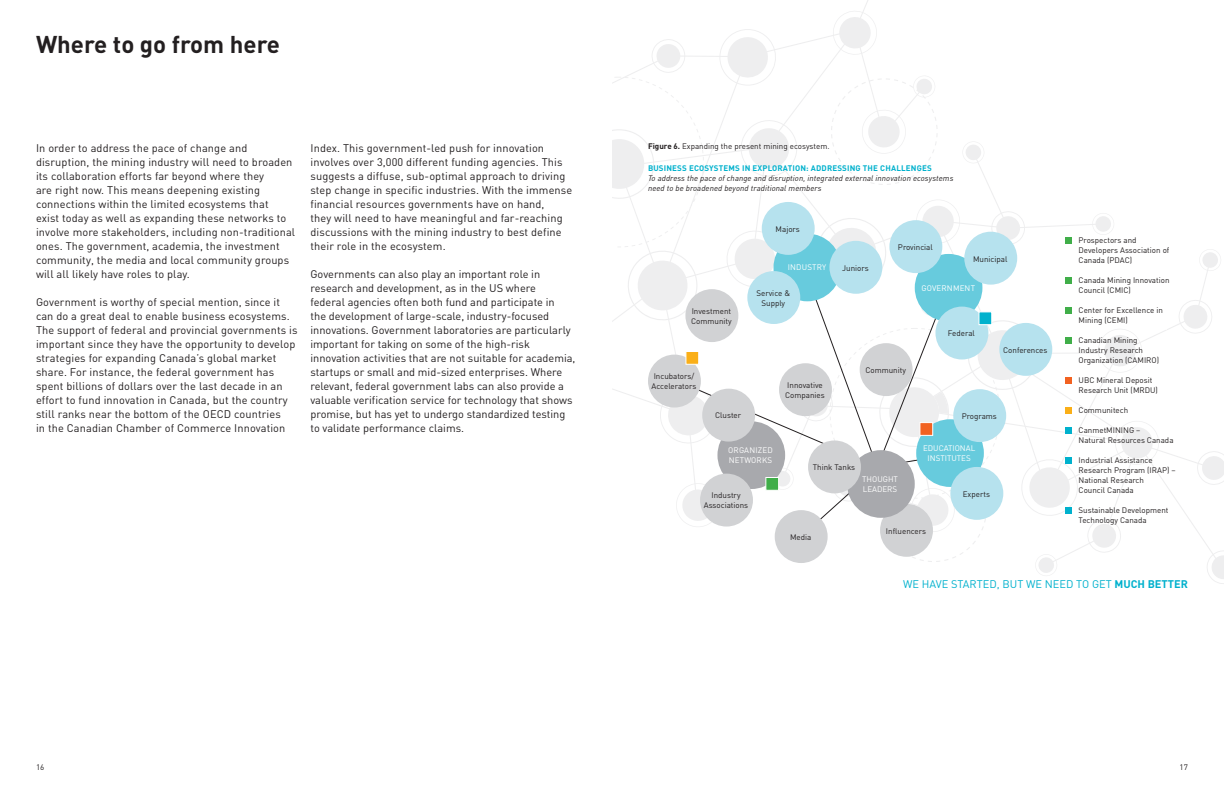
<style>
.page{position:relative;width:1224px;height:792px;background:#fff}
.page>*{position:absolute;margin:0;border:0;box-sizing:border-box;transform-origin:0 0}
._4_Section_Subhead{font:700 24px "DIN";color:#231f20}
._3_Body_Copy{font:11px/14px "DIN";letter-spacing:.01em;color:#231f20}
._3_Body_heading_Cap{font:11px "DIN";color:#00b1cd}
.Chart_Body_Copy{font:8px/10px "DIN";color:#231f20}
.Chart_Body_Copy-2{font:italic 8px/10px "DIN";letter-spacing:.01em;color:#231f20}
.Chart_Figure_Title{font:8px/10px "DIN";letter-spacing:.005em;color:#fff}
.Chart_Body_Copy-3{font:700 8px "DIN";letter-spacing:.02em;color:#00b1cd}
.Chart_Figure_Title-2{font:8px "DIN";color:#231f20}
.s1{font-weight:700}
</style>
<div class="page">
<svg style="left:612px;top:0;width:612px;height:584px"></svg>
<div style="left:1066px;top:237px;width:6px;height:7px;background:#40ae49"></div>
<div style="left:1066px;top:277px;width:6px;height:7px;background:#40ae49"></div>
<div style="left:1066px;top:307px;width:6px;height:7px;background:#40ae49"></div>
<div style="left:1066px;top:337px;width:6px;height:7px;background:#40ae49"></div>
<div style="left:1066px;top:377px;width:6px;height:7px;background:#f26221"></div>
<div style="left:1066px;top:407px;width:6px;height:7px;background:#faaf18"></div>
<div style="left:1066px;top:427px;width:6px;height:7px;background:#00b1cd"></div>
<div style="left:1066px;top:457px;width:6px;height:7px;background:#00b1cd"></div>
<div style="left:1066px;top:507px;width:6px;height:7px;background:#00b1cd"></div>
<svg style="left:652px;top:211px;width:348px;height:351px"></svg>
<div style="left:774px;top:234px;width:67px;height:67px;background:#67cbdd;border-radius:50%"></div>
<div style="left:860px;top:343px;width:53px;height:53px;background:#d1d2d4;border-radius:50%"></div>
<div style="left:880px;top:504px;width:53px;height:53px;background:#d1d2d4;border-radius:50%"></div>
<div style="left:775px;top:510px;width:53px;height:53px;background:#d1d2d4;border-radius:50%"></div>
<div style="left:685px;top:289px;width:53px;height:53px;background:#d1d2d4;border-radius:50%"></div>
<div style="left:648px;top:355px;width:53px;height:53px;background:#d1d2d4;border-radius:50%"></div>
<div style="left:779px;top:363px;width:53px;height:53px;background:#d1d2d4;border-radius:50%"></div>
<div style="left:717px;top:421px;width:68px;height:68px;background:#a8a9ad;border-radius:50%"></div>
<div style="left:847px;top:450px;width:68px;height:68px;background:#a8a9ad;border-radius:50%"></div>
<div style="left:916px;top:419px;width:68px;height:68px;background:#67cbdd;border-radius:50%"></div>
<div style="left:915px;top:254px;width:67px;height:68px;background:#67cbdd;border-radius:50%"></div>
<div style="left:889px;top:220px;width:53px;height:53px;background:#b6e2ee;border-radius:50%"></div>
<div style="left:964px;top:232px;width:53px;height:53px;background:#b6e2ee;border-radius:50%"></div>
<div style="left:936px;top:307px;width:52px;height:53px;background:#b6e2ee;border-radius:50%"></div>
<div style="left:762px;top:202px;width:53px;height:53px;background:#b6e2ee;border-radius:50%"></div>
<div style="left:747px;top:271px;width:53px;height:53px;background:#b6e2ee;border-radius:50%"></div>
<div style="left:829px;top:241px;width:53px;height:53px;background:#b6e2ee;border-radius:50%"></div>
<div style="left:999px;top:323px;width:53px;height:53px;background:#b6e2ee;border-radius:50%"></div>
<div style="left:953px;top:389px;width:53px;height:53px;background:#b6e2ee;border-radius:50%"></div>
<div style="left:950px;top:467px;width:53px;height:53px;background:#b6e2ee;border-radius:50%"></div>
<div style="left:808px;top:441px;width:53px;height:52px;background:#d1d2d4;border-radius:50%"></div>
<div style="left:700px;top:474px;width:53px;height:53px;background:#d1d2d4;border-radius:50%"></div>
<div style="left:702px;top:389px;width:53px;height:53px;background:#d1d2d4;border-radius:50%"></div>
<div style="left:685px;top:351px;width:14px;height:14px;background:#faaf18;border:1px solid #fff"></div>
<div style="left:765px;top:477px;width:14px;height:14px;background:#40ae49;border:1px solid #fff"></div>
<div style="left:919px;top:422px;width:14px;height:14px;background:#f26221;border:1px solid #fff"></div>
<div style="left:978px;top:311px;width:14px;height:14px;background:#00b1cd;border:1px solid #fff"></div>
<p class="_4_Section_Subhead" style="left:36px;top:29px;width:246px">Where to go from here</p>
<p class="_3_Body_Copy" style="left:36px;top:141px;width:261px">In order to address the pace of change and disruption, the mining industry will need to broaden its collaboration efforts far beyond where they<br>are right now. This means deepening existing connections within the limited ecosystems that<br>exist today as well as expanding these networks to involve more stakeholders, including non-traditional ones. The government, academia, the investment community, the media and local community groups will all likely have roles to play.</p>
<p class="_3_Body_Copy" style="left:36px;top:295px;width:263px">Government is worthy of special mention, since it can do a great deal to enable business ecosystems.<br>The support of federal and provincial governments is important since they have the opportunity to develop strategies for expanding Canada’s global market share. For instance, the federal government has spent billions of dollars over the last decade in an effort to fund innovation in Canada, but the country still ranks near the bottom of the OECD countries<br>in the Canadian Chamber of Commerce Innovation</p>
<p class="_3_Body_Copy" style="left:310px;top:141px;width:263px">Index. This government-led push for innovation involves over 3,000 different funding agencies. This suggests a diffuse, sub-optimal approach to driving step change in specific industries. With the immense financial resources governments have on hand,<br>they will need to have meaningful and far-reaching discussions with the mining industry to best define their role in the ecosystem.</p>
<p class="_3_Body_Copy" style="left:310px;top:267px;width:267px">Governments can also play an important role in research and development, as in the US where<br>federal agencies often both fund and participate in<br>the development of large-scale, industry-focused innovations. Government laboratories are particularly important for taking on some of the high-risk innovation activities that are not suitable for academia, startups or small and mid-sized enterprises. Where relevant, federal government labs can also provide a valuable verification service for technology that shows promise, but has yet to undergo standardized testing to validate performance claims.</p>
<p class="Chart_Figure_Title-2" style="left:648px;top:141px;width:183px"><span class="s1">Figure 6.</span> Expanding the present mining ecosystem.</p>
<p class="Chart_Body_Copy-3" style="left:648px;top:163px;width:285px">BUSINESS ECOSYSTEMS IN EXPLORATION: ADDRESSING THE CHALLENGES</p>
<p class="Chart_Body_Copy-2" style="left:648px;top:173px;width:307px">To address the pace of change and disruption, integrated external innovation ecosystems need to be broadened beyond traditional members</p>
<p class="Chart_Body_Copy" style="left:691px;top:306px;width:42px">Investment<br>Community</p>
<p class="Chart_Body_Copy" style="left:776px;top:224px;width:26px">Majors</p>
<p class="Chart_Figure_Title" style="left:788px;top:262px;width:40px">INDUSTRY</p>
<p class="Chart_Body_Copy" style="left:756px;top:288px;width:35px;text-align:center">Service &amp;<br>Supply</p>
<p class="Chart_Body_Copy" style="left:652px;top:371px;width:46px">Incubators/<br>Accelerators</p>
<p class="Chart_Body_Copy" style="left:715px;top:410px;width:28px">Cluster</p>
<p class="Chart_Body_Copy" style="left:785px;top:380px;width:41px">Innovative<br>Companies</p>
<p class="Chart_Body_Copy" style="left:842px;top:263px;width:28px">Juniors</p>
<p class="Chart_Body_Copy" style="left:898px;top:242px;width:36px">Provincial</p>
<p class="Chart_Body_Copy" style="left:973px;top:253px;width:36px">Municipal</p>
<p class="Chart_Figure_Title" style="left:921px;top:283px;width:55px">GOVERNMENT</p>
<p class="Chart_Body_Copy" style="left:948px;top:328px;width:29px">Federal</p>
<p class="Chart_Body_Copy" style="left:1003px;top:345px;width:46px">Conferences</p>
<p class="Chart_Body_Copy" style="left:865px;top:365px;width:42px">Community</p>
<p class="Chart_Body_Copy" style="left:962px;top:411px;width:37px">Programs</p>
<p class="Chart_Figure_Title" style="left:728px;top:445px;width:46px">ORGANIZED<br>NETWORKS</p>
<p class="Chart_Body_Copy" style="left:704px;top:490px;width:46px;text-align:center">Industry<br>Associations</p>
<p class="Chart_Body_Copy" style="left:813px;top:462px;width:44px">Think Tanks</p>
<p class="Chart_Figure_Title" style="left:862px;top:474px;width:37px">THOUGHT<br>LEADERS</p>
<p class="Chart_Figure_Title" style="left:923px;top:443px;width:54px;text-align:center">EDUCATIONAL<br>INSTITUTES</p>
<p class="Chart_Body_Copy" style="left:963px;top:489px;width:29px">Experts</p>
<p class="Chart_Body_Copy" style="left:790px;top:532px;width:23px">Media</p>
<p class="Chart_Body_Copy" style="left:886px;top:526px;width:42px">Influencers</p>
<p class="Chart_Body_Copy" style="left:1079px;top:235px;width:92px">Prospectors and<br>Developers Association of<br>Canada (PDAC)</p>
<p class="Chart_Body_Copy" style="left:1079px;top:275px;width:92px">Canada Mining Innovation<br>Council (CMIC)</p>
<p class="Chart_Body_Copy" style="left:1079px;top:305px;width:86px">Center for Excellence in<br>Mining (CEMI)</p>
<p class="Chart_Body_Copy" style="left:1079px;top:335px;width:82px">Canadian Mining<br>Industry Research<br>Organization (CAMIRO)</p>
<p class="Chart_Body_Copy" style="left:1079px;top:375px;width:81px">UBC Mineral Deposit<br>Research Unit (MRDU)</p>
<p class="Chart_Body_Copy" style="left:1079px;top:405px;width:51px">Communitech</p>
<p class="Chart_Body_Copy" style="left:1079px;top:425px;width:96px">CanmetMINING –<br>Natural Resources Canada</p>
<p class="Chart_Body_Copy" style="left:1079px;top:455px;width:99px">Industrial Assistance<br>Research Program (IRAP) –<br>National Research<br>Council Canada</p>
<p class="Chart_Body_Copy" style="left:1079px;top:505px;width:91px">Sustainable Development<br>Technology Canada</p>
<p class="_3_Body_heading_Cap" style="left:903px;top:577px;width:286px">WE HAVE STARTED, BUT WE NEED TO GET <span class="s1">MUCH BETTER</span></p>
<p class="Chart_Body_Copy" style="left:36px;top:762px;width:10px">16</p>
<p class="Chart_Body_Copy" style="left:1180px;top:762px;width:10px">17</p>
</div>
